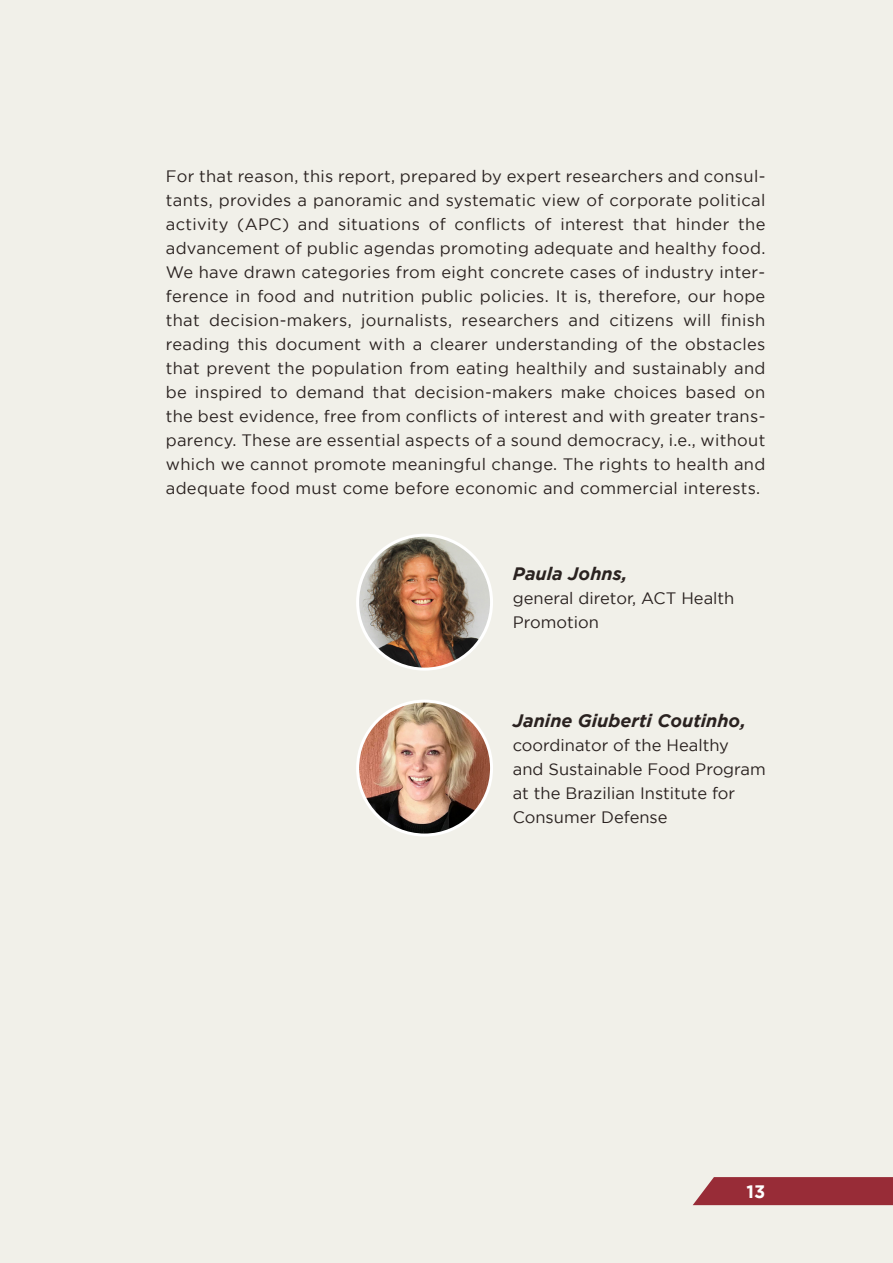
<style>
.page{position:relative;width:893px;height:1263px;background:#f1f0e9}
.page>*{position:absolute;margin:0;border:0;box-sizing:border-box;transform-origin:0 0}
.t1{font:italic 700 18px "Gotham";color:#2a2220}
.t2{font:700 18px "Gotham";color:#fff}
.t3{font:16.5px/24px "Gotham";color:#2a2220}
</style>
<div class="page">
<svg style="left:693px;top:1177px;width:200px;height:28px;background:#9c3640"></svg>
<img style="left:358px;top:701px;width:134px;height:134px;border-radius:67px">
<div style="left:356px;top:700px;width:137px;height:136px;border:3px solid #fff;border-radius:50%"></div>
<img style="left:358px;top:535px;width:134px;height:134px;border-radius:67px">
<div style="left:356px;top:534px;width:137px;height:137px;border:3px solid #fff;border-radius:50%"></div>
<p class="t3" style="left:166px;top:164px;width:601px;text-align:justify">For that reason, this report, prepared by expert researchers and consul&shy;tants, provides a panoramic and systematic view of corporate political activity (APC) and situations of conflicts of interest that hinder the advancement of public agendas promoting adequate and healthy food.<br>We have drawn categories from eight concrete cases of industry inter&shy;ference in food and nutrition public policies. It is, therefore, our hope that decision-makers, journalists, researchers and citizens will finish reading this document with a clearer understanding of the obstacles that prevent the population from eating healthily and sustainably and be inspired to demand that decision-makers make choices based on the best evidence, free from conflicts of interest and with greater trans&shy;parency. These are essential aspects of a sound democracy, i.e., without which we cannot promote meaningful change. The rights to health and adequate food must come before economic and commercial interests.</p>
<p class="t1" style="left:513px;top:563px;width:116px">Paula Johns,</p>
<p class="t3" style="left:513px;top:586px;width:223px">general diretor, ACT Health<br>Promotion</p>
<p class="t1" style="left:513px;top:710px;width:235px">Janine Giuberti Coutinho,</p>
<p class="t3" style="left:513px;top:732px;width:254px">coordinator of the Healthy<br>and Sustainable Food Program at the Brazilian Institute for<br>Consumer Defense</p>
<p class="t2" style="left:747px;top:1181px;width:20px">13</p>
</div>
